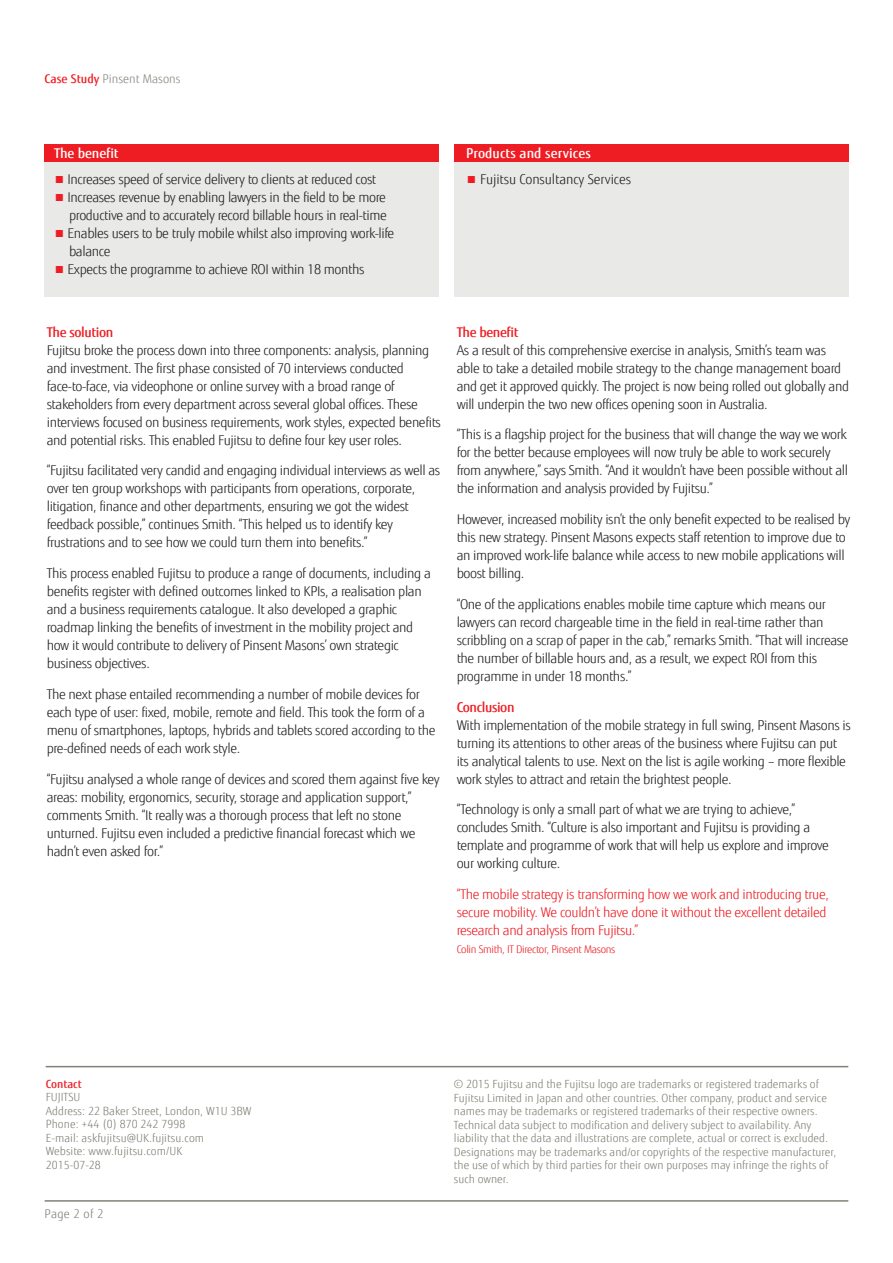
<style>
.page{position:relative;width:893px;height:1263px;background:#fff}
.page>*{position:absolute;margin:0;border:0;box-sizing:border-box;transform-origin:0 0}
.copy{font:300 13.5px/18px "Fujitsu Sans";letter-spacing:-.03em;color:#231f20}
.copy-2{font:300 13.5px/18px "Fujitsu Sans";letter-spacing:-.03em;color:#ee1d23}
.copy-3{font:500 13.5px "Fujitsu Sans";letter-spacing:.005em;color:#fff}
.copy-4{font:300 13.5px "Fujitsu Sans";letter-spacing:-.01em;color:#231f20}
.copy-5{font:500 13.5px "Fujitsu Sans";letter-spacing:-.03em;color:#ee1d23}
.copy-6{font:300 12px "Fujitsu Sans";color:#87867e}
.copy-7{font:300 12px "Fujitsu Sans";letter-spacing:.02em;color:#818178}
.intro{font:300 11.25px "Fujitsu Sans";color:#818178}
.intro-2{font:500 11.25px "Fujitsu Sans";color:#ee1d23}
.copy-8{font:300 10.5px "Fujitsu Sans";letter-spacing:-.03em;color:#ee1d23}
.s1{font-weight:500;color:#ee1d23}
.s2{color:#ee1d23}
</style>
<div class="page">
<div style="left:45px;top:144px;width:394px;height:153px;background:#e9e9e8"></div>
<div style="left:454px;top:144px;width:394px;height:153px;background:#e9e9e8"></div>
<div style="left:45px;top:144px;width:394px;height:18px;background:#ee1d23"></div>
<div style="left:454px;top:144px;width:394px;height:18px;background:#ee1d23"></div>
<hr style="left:46px;top:1066px;width:802px;height:1px;background:#818178">
<hr style="left:45px;top:1200px;width:803px;height:2px;background:#818178">
<p class="copy-6" style="left:45px;top:71px;width:137px"><span class="s1">Case Study</span> Pinsent Masons</p>
<p class="copy-3" style="left:54px;top:144px;width:66px">The benefit</p>
<p class="copy" style="left:54px;top:171px;width:324px"><span class="s2">■</span> Increases speed of service delivery to clients at reduced cost</p>
<p class="copy" style="left:54px;top:189px;width:334px;text-align:right"><span class="s2">■</span> Increases revenue by enabling lawyers in the field to be more productive and to accurately record billable hours in real-time</p>
<p class="copy" style="left:69px;top:225px;width:327px;text-indent:-15px"><span class="s2">■</span> Enables users to be truly mobile whilst also improving work-life balance</p>
<p class="copy" style="left:54px;top:261px;width:312px"><span class="s2">■</span> Expects the programme to achieve ROI within 18 months</p>
<p class="copy-3" style="left:466px;top:144px;width:126px">Products and services</p>
<p class="copy-4" style="left:466px;top:171px;width:166px"><span class="s2">■</span> Fujitsu Consultancy Services</p>
<p class="copy-5" style="left:47px;top:323px;width:68px">The solution</p>
<p class="copy" style="left:47px;top:341px;width:396px">Fujitsu broke the process down into three components: analysis, planning and investment. The first phase consisted of 70 interviews conducted face-to-face, via videophone or online survey with a broad range of stakeholders from every department across several global offices. These interviews focused on business requirements, work styles, expected benefits and potential risks. This enabled Fujitsu to define four key user roles.</p>
<p class="copy" style="left:47px;top:462px;width:395px">“Fujitsu facilitated very candid and engaging individual interviews as well as over ten group workshops with participants from operations, corporate, litigation, finance and other departments, ensuring we got the widest feedback possible,” continues Smith. “This helped us to identify key frustrations and to see how we could turn them into benefits.”</p>
<p class="copy" style="left:47px;top:564px;width:386px">This process enabled Fujitsu to produce a range of documents, including a benefits register with defined outcomes linked to KPIs, a realisation plan and a business requirements catalogue. It also developed a graphic roadmap linking the benefits of investment in the mobility project and how it would contribute to delivery of Pinsent Masons’ own strategic business objectives.</p>
<p class="copy" style="left:47px;top:685px;width:390px">The next phase entailed recommending a number of mobile devices for each type of user: fixed, mobile, remote and field. This took the form of a menu of smartphones, laptops, hybrids and tablets scored according to the pre-defined needs of each work style.</p>
<p class="copy" style="left:47px;top:770px;width:394px">“Fujitsu analysed a whole range of devices and scored them against five key areas: mobility, ergonomics, security, storage and application support,” comments Smith. “It really was a thorough process that left no stone unturned. Fujitsu even included a predictive financial forecast which we hadn’t even asked for.”</p>
<p class="copy" style="left:457px;top:323px;width:394px"><span class="s1">The benefit<br></span>As a result of this comprehensive exercise in analysis, Smith’s team was able to take a detailed mobile strategy to the change management board and get it approved quickly. The project is now being rolled out globally and will underpin the two new offices opening soon in Australia.</p>
<p class="copy" style="left:457px;top:426px;width:393px">“This is a flagship project for the business that will change the way we work for the better because employees will now truly be able to work securely from anywhere,” says Smith. “And it wouldn’t have been possible without all the information and analysis provided by Fujitsu.”</p>
<p class="copy" style="left:457px;top:510px;width:395px">However, increased mobility isn’t the only benefit expected to be realised by this new strategy. Pinsent Masons expects staff retention to improve due to an improved work-life balance while access to new mobile applications will boost billing.</p>
<p class="copy" style="left:457px;top:595px;width:393px">“One of the applications enables mobile time capture which means our lawyers can record chargeable time in the field in real-time rather than scribbling on a scrap of paper in the cab,” remarks Smith. “That will increase the number of billable hours and, as a result, we expect ROI from this programme in under 18 months.”</p>
<p class="copy" style="left:457px;top:698px;width:396px"><span class="s1">Conclusion<br></span>With implementation of the mobile strategy in full swing, Pinsent Masons is turning its attentions to other areas of the business where Fujitsu can put its analytical talents to use. Next on the list is agile working – more flexible work styles to attract and retain the brightest people.</p>
<p class="copy" style="left:457px;top:801px;width:374px">“Technology is only a small part of what we are trying to achieve,” concludes Smith. “Culture is also important and Fujitsu is providing a template and programme of work that will help us explore and improve our working culture.</p>
<p class="copy-2" style="left:457px;top:885px;width:374px">“The mobile strategy is transforming how we work and introducing true, secure mobility. We couldn’t have done it without the excellent detailed research and analysis from Fujitsu.”</p>
<p class="copy-8" style="left:457px;top:943px;width:160px">Colin Smith, IT Director, Pinsent Masons</p>
<p class="intro-2" style="left:46px;top:1077px;width:38px">Contact</p>
<p class="intro" style="left:46px;top:1090px;width:36px">FUJITSU</p>
<p class="intro" style="left:46px;top:1104px;width:207px">Address: 22 Baker Street, London, W1U 3BW</p>
<p class="intro" style="left:46px;top:1117px;width:141px">Phone: +44 (0) 870 242 7998</p>
<p class="intro" style="left:46px;top:1131px;width:160px">E-mail: askfujitsu@UK.fujitsu.com</p>
<p class="intro" style="left:46px;top:1144px;width:138px">Website: www.fujitsu.com/UK</p>
<p class="intro" style="left:46px;top:1158px;width:57px">2015-07-28</p>
<p class="copy-7" style="left:45px;top:1207px;width:60px">Page 2 of 2</p>
<p class="intro" style="left:454px;top:1077px;width:366px">© 2015 Fujitsu and the Fujitsu logo are trademarks or registered trademarks of</p>
<p class="intro" style="left:454px;top:1091px;width:375px">Fujitsu Limited in Japan and other countries. Other company, product and service</p>
<p class="intro" style="left:454px;top:1104px;width:365px">names may be trademarks or registered trademarks of their respective owners.</p>
<p class="intro" style="left:454px;top:1118px;width:359px">Technical data subject to modification and delivery subject to availability. Any</p>
<p class="intro" style="left:454px;top:1131px;width:376px">liability that the data and illustrations are complete, actual or correct is excluded.</p>
<p class="intro" style="left:454px;top:1145px;width:384px">Designations may be trademarks and/or copyrights of the respective manufacturer,</p>
<p class="intro" style="left:454px;top:1158px;width:376px">the use of which by third parties for their own purposes may infringe the rights of</p>
<p class="intro" style="left:454px;top:1172px;width:56px">such owner.</p>
</div>
